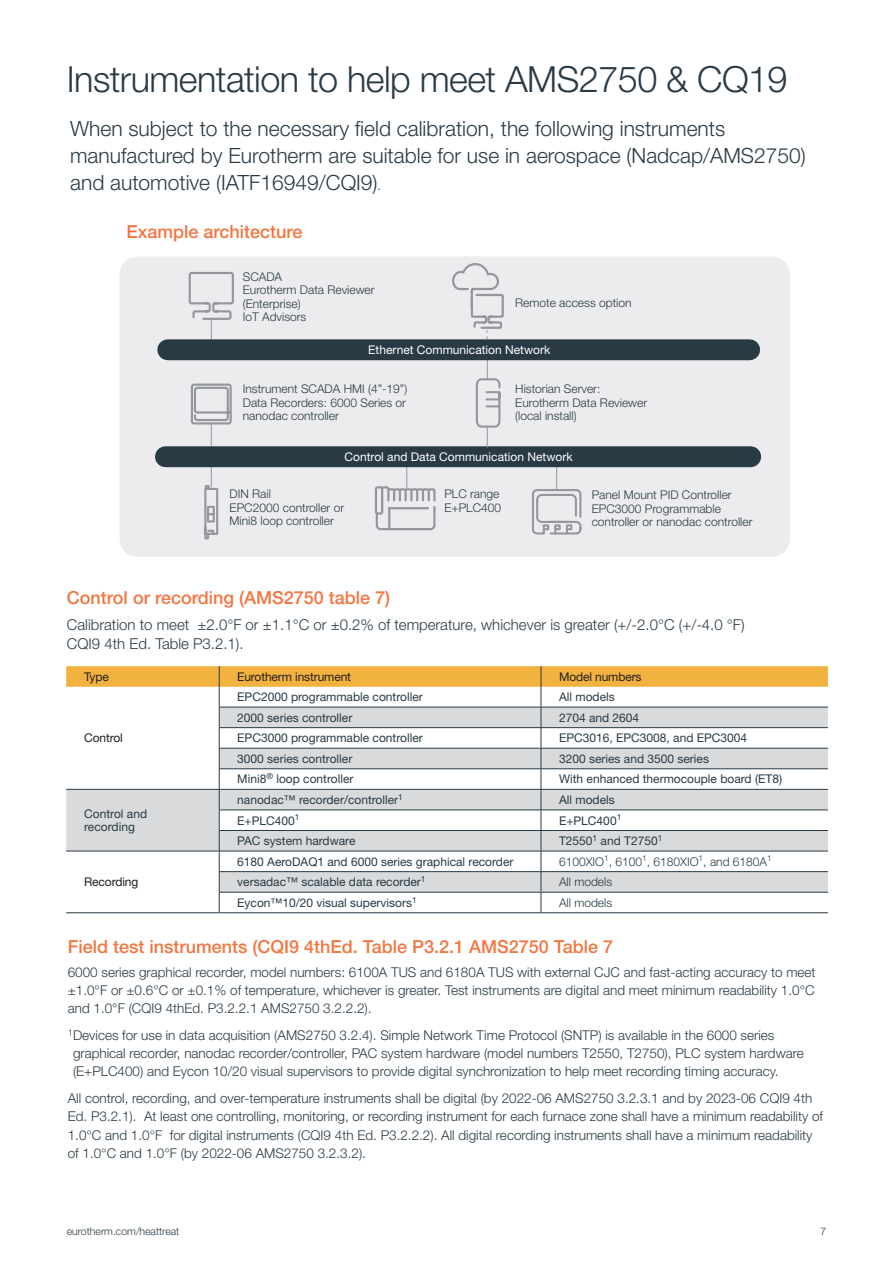
<style>
.page{position:relative;width:893px;height:1263px;background:#fff}
.page>*{position:absolute;margin:0;border:0;box-sizing:border-box;transform-origin:0 0}
.H1_-_Interior{font:300 36px "Helvetica Neue LT Std";letter-spacing:-.015em;color:#293a45}
.Intro_14_18{font:300 21px/27px "Helvetica Neue LT Std";color:#293a45}
.Orange_Subheads_12_1{font:500 18px "Helvetica Neue LT Std";color:#f37641}
.Body_10_13{font:300 15px/19.5px "Helvetica Neue LT Std";color:#293a45}
.Body_9_12__6{font:300 13.5px/18px "Helvetica Neue LT Std";color:#293a45}
.t1{font:12px/12.8px "Helvetica Neue LT Std";color:#293a45}
.t2{font:300 12px/13.5px "Helvetica Neue LT Std";color:#293a45}
.t3{font:12px "Helvetica Neue LT Std";color:#fff}
.Body_8_11__3{font:12px "Helvetica Neue LT Std";letter-spacing:-.01em;color:#231f20}
.t4{font:300 10.5px "Helvetica Neue LT Std";color:#293a45}
.s1{font-size:12.75px;color:#231f20}
</style>
<div class="page">
<div style="left:119px;top:256px;width:671px;height:301px;background:#ececee;border-radius:18px"></div>
<svg style="left:190px;top:383px;width:42px;height:63px"></svg>
<svg style="left:203px;top:467px;width:16px;height:73px"></svg>
<svg style="left:531px;top:467px;width:51px;height:68px"></svg>
<svg style="left:452px;top:263px;width:52px;height:76px"></svg>
<svg style="left:375px;top:467px;width:61px;height:63px"></svg>
<svg style="left:188px;top:272px;width:46px;height:67px"></svg>
<div style="left:165px;top:446px;width:586px;height:21px;background:#293a45"></div>
<svg style="left:475px;top:360px;width:27px;height:88px"></svg>
<div style="left:168px;top:339px;width:582px;height:21px;background:#293a45"></div>
<svg style="left:66px;top:666px;width:762px;height:246px"></svg>
<hr style="left:66px;top:912px;width:153px;height:1px;background:#293a45">
<hr style="left:219px;top:912px;width:322px;height:1px;background:#293a45">
<hr style="left:541px;top:912px;width:287px;height:1px;background:#293a45">
<p class="H1_-_Interior" style="left:67px;top:58px;width:722px">Instrumentation to help meet AMS2750 &amp; CQ19</p>
<p class="Intro_14_18" style="left:70px;top:115px;width:737px">When subject to the necessary field calibration, the following instruments manufactured by Eurotherm are suitable for use in aerospace (Nadcap/AMS2750) and automotive (IATF16949/CQI9)<span class="s1">.</span></p>
<p class="Orange_Subheads_12_1" style="left:126px;top:221px;width:178px">Example architecture</p>
<p class="t2" style="left:243px;top:270px;width:41px">SCADA</p>
<p class="t2" style="left:243px;top:283px;width:133px">Eurotherm Data Reviewer</p>
<p class="t2" style="left:243px;top:297px;width:59px">(Enterprise)</p>
<p class="t2" style="left:243px;top:310px;width:65px">IoT Advisors</p>
<p class="t2" style="left:515px;top:295px;width:118px">Remote access option</p>
<p class="t3" style="left:368px;top:343px;width:184px">Ethernet Communication Network</p>
<p class="t2" style="left:243px;top:382px;width:166px">Instrument SCADA HMI (4”-19”)</p>
<p class="t2" style="left:243px;top:396px;width:165px">Data Recorders: 6000 Series or</p>
<p class="t2" style="left:243px;top:409px;width:98px">nanodac controller</p>
<p class="t2" style="left:515px;top:382px;width:87px">Historian Server:</p>
<p class="t2" style="left:515px;top:396px;width:133px">Eurotherm Data Reviewer</p>
<p class="t2" style="left:515px;top:409px;width:63px">(local install)</p>
<p class="t3" style="left:345px;top:449px;width:230px">Control and Data Communication Network</p>
<p class="t2" style="left:230px;top:487px;width:43px">DIN Rail</p>
<p class="t2" style="left:230px;top:501px;width:116px">EPC2000 controller or<br>Mini8 loop controller</p>
<p class="t2" style="left:444px;top:487px;width:57px">PLC range</p>
<p class="t2" style="left:444px;top:501px;width:58px">E+PLC400</p>
<p class="t2" style="left:592px;top:488px;width:162px">Panel Mount PID Controller<br>EPC3000 Programmable controller or nanodac controller</p>
<p class="Orange_Subheads_12_1" style="left:67px;top:587px;width:325px">Control or recording (AMS2750 table 7)</p>
<p class="Body_10_13" style="left:67px;top:614px;width:679px">Calibration to meet ±2.0°F or ±1.1°C or ±0.2% of temperature, whichever is greater (+/-2.0°C (+/-4.0 °F)<br>CQI9 4th Ed. Table P3.2.1).</p>
<p class="Body_8_11__3" style="left:84px;top:669px;width:26px">Type</p>
<p class="Body_8_11__3" style="left:237px;top:669px;width:115px">Eurotherm instrument</p>
<p class="Body_8_11__3" style="left:559px;top:669px;width:84px">Model numbers</p>
<p class="Body_8_11__3" style="left:84px;top:731px;width:40px">Control</p>
<p class="t1" style="left:84px;top:807px;width:64px">Control and recording</p>
<p class="Body_8_11__3" style="left:84px;top:875px;width:56px">Recording</p>
<p class="t1" style="left:237px;top:690px;width:187px">EPC2000 programmable controller</p>
<p class="t1" style="left:559px;top:690px;width:57px">All models</p>
<p class="t1" style="left:237px;top:711px;width:117px">2000 series controller</p>
<p class="t1" style="left:559px;top:711px;width:82px">2704 and 2604</p>
<p class="t1" style="left:237px;top:731px;width:187px">EPC3000 programmable controller</p>
<p class="t1" style="left:559px;top:731px;width:190px">EPC3016, EPC3008, and EPC3004</p>
<p class="t1" style="left:237px;top:752px;width:117px">3000 series controller</p>
<p class="t1" style="left:559px;top:752px;width:152px">3200 series and 3500 series</p>
<p class="t1" style="left:237px;top:772px;width:118px">Mini8<sup>®</sup> loop controller</p>
<p class="t1" style="left:559px;top:772px;width:225px">With enhanced thermocouple board (ET8)</p>
<p class="t1" style="left:237px;top:793px;width:167px">nanodac™ recorder/controller<sup>1</sup></p>
<p class="t1" style="left:559px;top:793px;width:57px">All models</p>
<p class="t1" style="left:237px;top:814px;width:64px">E+PLC400<sup>1</sup></p>
<p class="t1" style="left:559px;top:814px;width:64px">E+PLC400<sup>1</sup></p>
<p class="t1" style="left:237px;top:834px;width:120px">PAC system hardware</p>
<p class="t1" style="left:559px;top:834px;width:105px">T2550<sup>1</sup> and T2750<sup>1</sup></p>
<p class="t1" style="left:237px;top:855px;width:278px">6180 AeroDAQ1 and 6000 series graphical recorder</p>
<p class="t2" style="left:559px;top:854px;width:214px">6100XIO<sup>1</sup>, 6100<sup>1</sup>, 6180XIO<sup>1</sup>, and 6180A<sup>1</sup></p>
<p class="t1" style="left:237px;top:875px;width:190px">versadac™ scalable data recorder<sup>1</sup></p>
<p class="t2" style="left:559px;top:875px;width:55px">All models</p>
<p class="t1" style="left:237px;top:896px;width:181px">Eycon™10/20 visual supervisors<sup>1</sup></p>
<p class="t2" style="left:559px;top:895px;width:55px">All models</p>
<p class="Orange_Subheads_12_1" style="left:68px;top:936px;width:547px">Field test instruments (CQI9 4thEd. Table P3.2.1 AMS2750 Table 7</p>
<p class="Body_9_12__6" style="left:68px;top:963px;width:749px;text-align:justify">6000 series graphical recorder, model numbers: 6100A TUS and 6180A TUS with external CJC and fast-acting accuracy to meet ±1.0°F or ±0.6°C or ±0.1% of temperature, whichever is greater. Test instruments are digital and meet minimum readability 1.0°C and 1.0°F (CQI9 4thEd. P3.2.2.1 AMS2750 3.2.2.2).</p>
<p class="Body_9_12__6" style="left:73px;top:1026px;width:732px;text-indent:-5px"><sup>1</sup>Devices for use in data acquisition (AMS2750 3.2.4). Simple Network Time Protocol (SNTP) is available in the 6000 series graphical recorder, nanodac recorder/controller, PAC system hardware (model numbers T2550, T2750), PLC system hardware (E+PLC400) and Eycon 10/20 visual supervisors to provide digital synchronization to help meet recording timing accuracy.</p>
<p class="Body_9_12__6" style="left:68px;top:1089px;width:757px">All control, recording, and over-temperature instruments shall be digital (by 2022-06 AMS2750 3.2.3.1 and by 2023-06 CQI9 4th Ed. P3.2.1). At least one controlling, monitoring, or recording instrument for each furnace zone shall have a minimum readability of 1.0°C and 1.0°F for digital instruments (CQI9 4th Ed. P3.2.2.2). All digital recording instruments shall have a minimum readability of 1.0°C and 1.0°F (by 2022-06 AMS2750 3.2.3.2).</p>
<p class="t4" style="left:67px;top:1224px;width:114px">eurotherm.com/heattreat</p>
<p class="t4" style="left:820px;top:1224px;width:7px">7</p>
</div>
